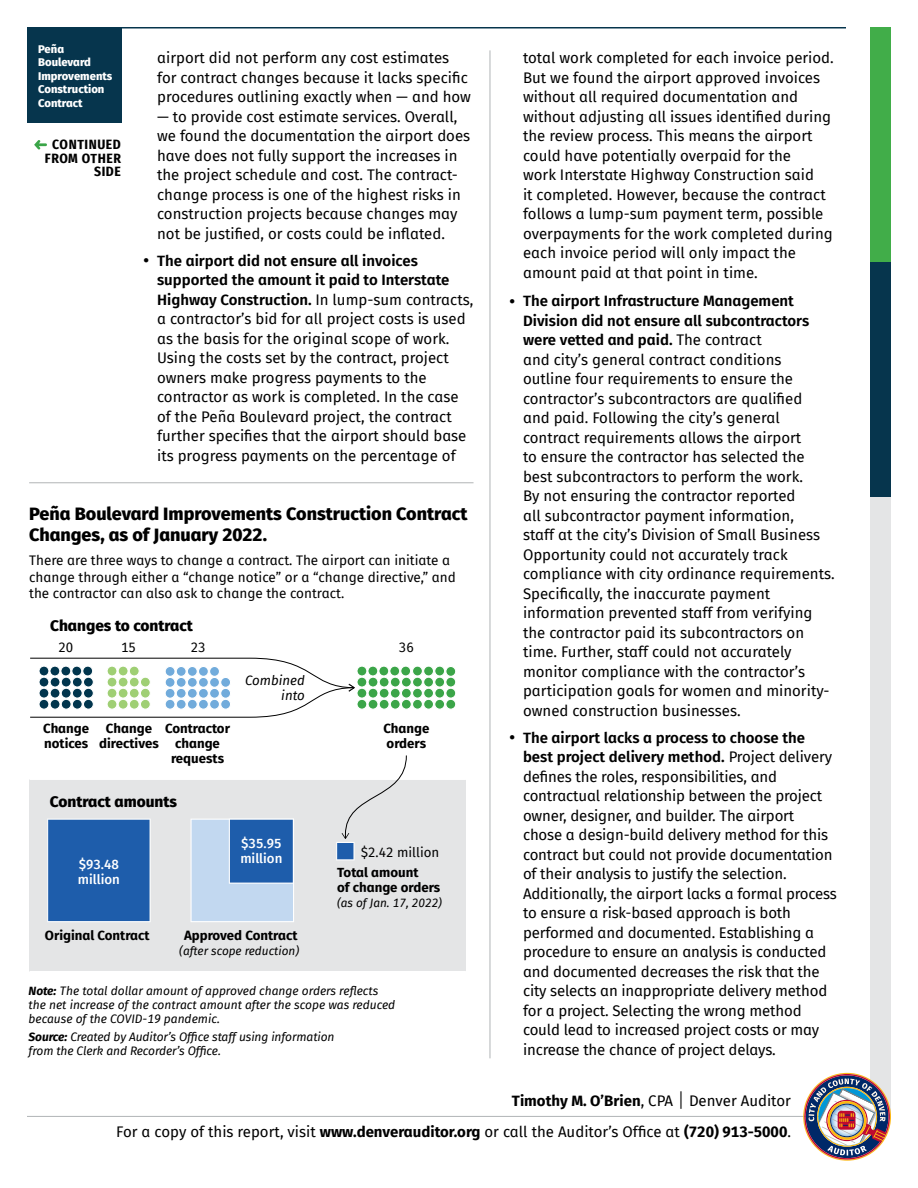
<style>
.page{position:relative;width:918px;height:1188px;background:#fff}
.page>*{position:absolute;margin:0;border:0;box-sizing:border-box;transform-origin:0 0}
.t1{font:800 18px/21.6px "Fira Sans";color:#000}
.t2{font:800 15.45px "Fira Sans";color:#000}
.t3{font:15px/19.5px "Fira Sans";color:#000}
.t4{font:13.5px/16.5px "Fira Sans";color:#000}
.t5{font:700 13.5px/13.5px "Fira Sans Condensed";letter-spacing:.045em;color:#000;text-align:right}
.t6{font:700 13.2px/14.7px "Fira Sans";color:#000}
.t7{font:500 13.2px/14.7px "Fira Sans";color:#fff}
.t8{font:13.2px "Fira Sans";color:#000}
.t9{font:italic 13.2px/14.7px "Fira Sans";color:#000;text-align:right}
.t10{font:italic 12px/14.4px "Fira Sans";letter-spacing:-.005em;color:#000}
.t11{font:italic 11.85px "Fira Sans";color:#000}
.t12{font:800 11.25px/13.5px "Fira Sans";color:#fff}
.s1{font-weight:600}
.s2{font-weight:700}
.s3{font-weight:300;font-size:19.5px}
</style>
<div class="page">
<div style="left:871px;top:27px;width:20px;height:235px;background:#41ad49"></div>
<div style="left:871px;top:262px;width:20px;height:235px;background:#06354d"></div>
<div style="left:871px;top:497px;width:20px;height:619px;background:#e4e5e6"></div>
<hr style="left:27px;top:1116px;width:820px;height:1px;background:#b1b4b6">
<hr style="left:27px;top:27px;width:819px;height:1px;background:#06354d">
<div style="left:27px;top:28px;width:94px;height:95px;background:#06354d"></div>
<svg style="left:34px;top:140px;width:13px;height:9px"></svg>
<img style="left:803px;top:1073px;width:88px;height:88px">
<hr style="left:29px;top:482px;width:445px;height:1px;background:#b1b4b6">
<hr style="left:490px;top:50px;width:1px;height:1008px;background:#b1b4b6">
<div style="left:29px;top:779px;width:437px;height:193px;background:#e4e5e6"></div>
<svg style="left:30px;top:657px;width:426px;height:61px"></svg>
<svg style="left:191px;top:819px;width:103px;height:103px"></svg>
<div style="left:47px;top:819px;width:104px;height:103px;background:#1e5dab"></div>
<svg style="left:336px;top:755px;width:71px;height:105px"></svg>
<p class="t12" style="left:38px;top:41px;width:76px">Peña<br>Boulevard<br>Improvements<br>Construction<br>Contract</p>
<p class="t3" style="left:157px;top:48px;width:315px">airport did not perform any cost estimates for contract changes because it lacks specific procedures outlining exactly when — and how</p>
<p class="t3" style="left:157px;top:106px;width:315px">— to provide cost estimate services. Overall, we found the documentation the airport does have does not fully support the increases in the project schedule and cost. The contract&shy;change process is one of the highest risks in construction projects because changes may not be justified, or costs could be inflated.</p>
<p class="t3" style="left:157px;top:250px;width:318px;text-indent:-14px">● <span class="s1">The airport did not ensure all invoices supported the amount it paid to Interstate Highway Construction.</span> In lump-sum contracts, a contractor’s bid for all project costs is used as the basis for the original scope of work.<br>Using the costs set by the contract, project owners make progress payments to the contractor as work is completed. In the case of the Peña Boulevard project, the contract further specifies that the airport should base its progress payments on the percentage of</p>
<p class="t5" style="left:45px;top:137px;width:78px">CONTINUED<br>FROM OTHER<br>SIDE</p>
<p class="t1" style="left:29px;top:501px;width:440px">Peña Boulevard Improvements Construction Contract<br>Changes, as of January 2022.</p>
<p class="t4" style="left:29px;top:552px;width:428px">There are three ways to change a contract. The airport can initiate a change through either a “change notice” or a “change directive,” and the contractor can also ask to change the contract.</p>
<p class="t2" style="left:50px;top:612px;width:144px">Changes to contract</p>
<p class="t8" style="left:58px;top:637px;width:16px">20</p>
<p class="t8" style="left:121px;top:637px;width:16px">15</p>
<p class="t8" style="left:191px;top:637px;width:16px">23</p>
<p class="t8" style="left:399px;top:637px;width:16px">36</p>
<p class="t6" style="left:43px;top:720px;width:47px">Change notices</p>
<p class="t9" style="left:245px;top:673px;width:61px">Combined into</p>
<p class="t6" style="left:99px;top:720px;width:61px;text-align:center">Change directives</p>
<p class="t6" style="left:383px;top:720px;width:47px">Change orders</p>
<p class="t6" style="left:165px;top:720px;width:67px;text-align:center">Contractor change requests</p>
<p class="t2" style="left:50px;top:789px;width:129px">Contract amounts</p>
<p class="t7" style="left:78px;top:857px;width:44px">$93.48 million</p>
<p class="t7" style="left:240px;top:835px;width:44px">$35.95 million</p>
<p class="t6" style="left:45px;top:927px;width:106px">Original Contract</p>
<p class="t6" style="left:184px;top:927px;width:115px">Approved Contract</p>
<p class="t11" style="left:179px;top:942px;width:121px">(after scope reduction)</p>
<p class="t8" style="left:361px;top:842px;width:80px">$2.42 million</p>
<p class="t6" style="left:337px;top:864px;width:105px">Total amount<br>of change orders</p>
<p class="t11" style="left:337px;top:894px;width:106px">(as of Jan. 17, 2022)</p>
<p class="t10" style="left:29px;top:983px;width:368px"><span class="s2">Note:</span> The total dollar amount of approved change orders reflects the net increase of the contract amount after the scope was reduced because of the COVID-19 pandemic.</p>
<p class="t10" style="left:29px;top:1029px;width:307px"><span class="s2">Source:</span> Created by Auditor’s Office staff using information from the Clerk and Recorder’s Office.</p>
<p class="t3" style="left:523px;top:48px;width:312px">total work completed for each invoice period.<br>But we found the airport approved invoices without all required documentation and without adjusting all issues identified during the review process. This means the airport could have potentially overpaid for the<br>work Interstate Highway Construction said<br>it completed. However, because the contract follows a lump-sum payment term, possible overpayments for the work completed during each invoice period will only impact the amount paid at that point in time.</p>
<p class="t3" style="left:523px;top:291px;width:313px;text-indent:-14px">● <span class="s1">The airport Infrastructure Management Division did not ensure all subcontractors were vetted and paid.</span> The contract<br>and city’s general contract conditions<br>outline four requirements to ensure the contractor’s subcontractors are qualified<br>and paid. Following the city’s general contract requirements allows the airport<br>to ensure the contractor has selected the best subcontractors to perform the work.<br>By not ensuring the contractor reported<br>all subcontractor payment information,<br>staff at the city’s Division of Small Business Opportunity could not accurately track compliance with city ordinance requirements.<br>Specifically, the inaccurate payment information prevented staff from verifying the contractor paid its subcontractors on time. Further, staff could not accurately monitor compliance with the contractor’s participation goals for women and minority&shy;owned construction businesses.</p>
<p class="t3" style="left:523px;top:727px;width:315px;text-indent:-14px">● <span class="s1">The airport lacks a process to choose the best project delivery method.</span> Project delivery defines the roles, responsibilities, and contractual relationship between the project owner, designer, and builder. The airport chose a design-build delivery method for this contract but could not provide documentation of their analysis to justify the selection.<br>Additionally, the airport lacks a formal process to ensure a risk-based approach is both performed and documented. Establishing a procedure to ensure an analysis is conducted and documented decreases the risk that the city selects an inappropriate delivery method for a project. Selecting the wrong method could lead to increased project costs or may increase the chance of project delays.</p>
<p class="t3" style="left:512px;top:1090px;width:281px"><span class="s2">Timothy M. O’Brien</span>, CPA <span class="s3">|</span> Denver Auditor</p>
<p class="t3" style="left:116px;top:1122px;width:676px">For a copy of this report, visit <span class="s2">www.denverauditor.org</span> or call the Auditor’s Office at <span class="s2">(720) 913-5000</span>.</p>
</div>
